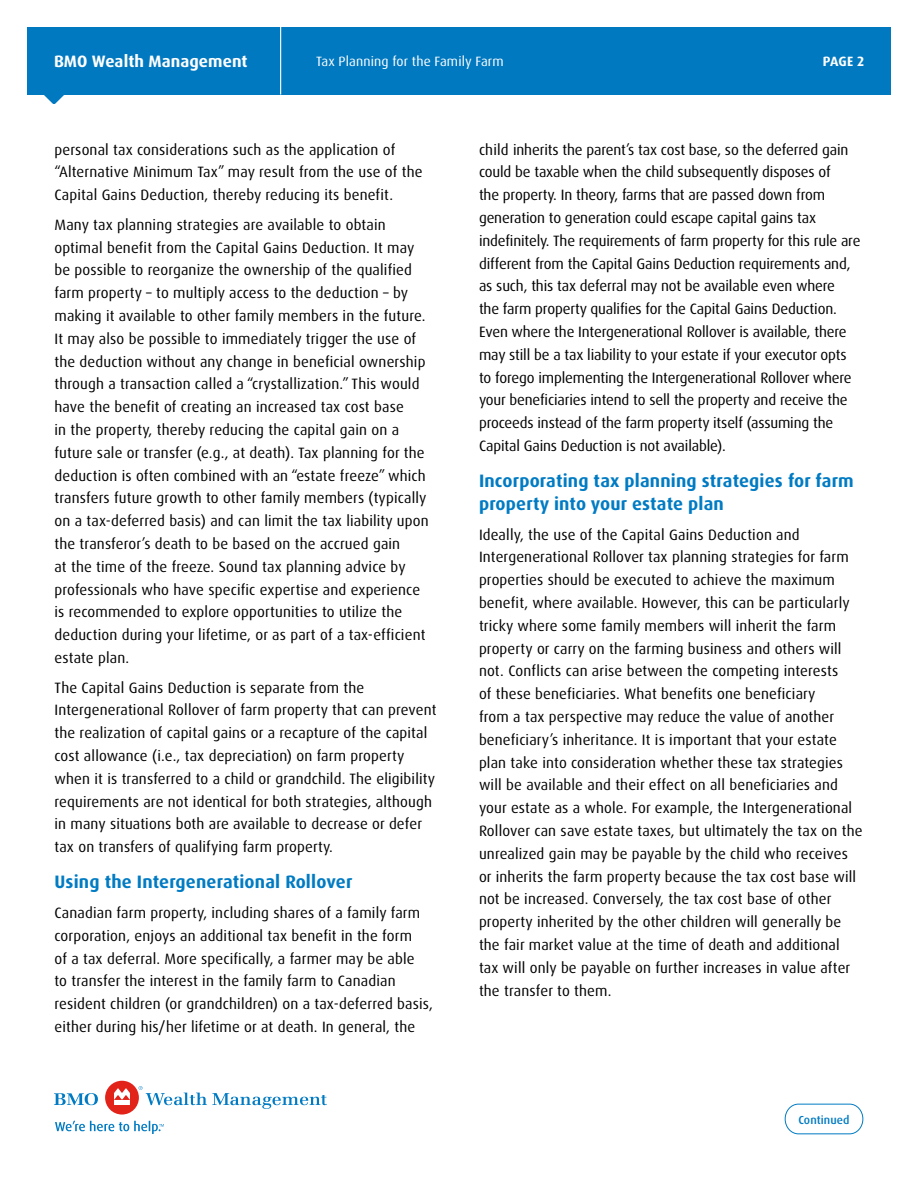
<style>
.page{position:relative;width:918px;height:1188px;background:#fff}
.page>*{position:absolute;margin:0;border:0;box-sizing:border-box;transform-origin:0 0}
.t1{font:700 18px/22.8px "Dax Pro";letter-spacing:.01em;color:#007bc3}
.t2{font:700 16.5px "Dax Pro";letter-spacing:.005em;color:#fff}
.t3{font:15px/22.8px "Dax Pro";letter-spacing:.01em;color:#000}
.t4{font:15px/22.8px "Dax Pro";letter-spacing:-.01em;color:#000}
.t5{font:13.5px "Dax Pro";letter-spacing:.01em;color:#fff}
.t6{font:700 13.5px "Dax Pro";color:#fff}
.t7{font:500 11.55px "Dax Pro";letter-spacing:.01em;color:#007bc3}
</style>
<div class="page">
<svg style="left:785px;top:1104px;width:78px;height:30px"></svg>
<div style="left:27px;top:27px;width:864px;height:67px;background:#0079c1"></div>
<svg style="left:43px;top:94px;width:22px;height:10px"></svg>
<hr style="left:280px;top:27px;width:1px;height:67px;background:#fff">
<svg style="left:54px;top:1093px;width:44px;height:12px"></svg>
<div style="left:105px;top:1081px;width:34px;height:34px;background:#e2231a;border-radius:50%"></div>
<svg style="left:114px;top:1088px;width:16px;height:17px"></svg>
<svg style="left:139px;top:1086px;width:188px;height:23px"></svg>
<svg style="left:55px;top:1121px;width:109px;height:13px"></svg>
<p class="t2" style="left:54px;top:51px;width:195px">BMO Wealth Management</p>
<p class="t5" style="left:316px;top:53px;width:189px">Tax Planning for the Family Farm</p>
<p class="t6" style="left:823px;top:53px;width:43px">PAGE 2</p>
<p class="t3" style="left:54px;top:138px;width:370px">personal tax considerations such as the application of “Alternative Minimum Tax” may result from the use of the<br>Capital Gains Deduction, thereby reducing its benefit.</p>
<p class="t3" style="left:54px;top:213px;width:376px">Many tax planning strategies are available to obtain optimal benefit from the Capital Gains Deduction. It may be possible to reorganize the ownership of the qualified farm property – to multiply access to the deduction – by making it available to other family members in the future.<br>It may also be possible to immediately trigger the use of the deduction without any change in beneficial ownership through a transaction called a “crystallization.” This would have the benefit of creating an increased tax cost base<br>in the property, thereby reducing the capital gain on a future sale or transfer (e.g., at death). Tax planning for the deduction is often combined with an “estate freeze” which transfers future growth to other family members (typically on a tax-deferred basis) and can limit the tax liability upon the transferor’s death to be based on the accrued gain<br>at the time of the freeze. Sound tax planning advice by professionals who have specific expertise and experience is recommended to explore opportunities to utilize the deduction during your lifetime, or as part of a tax-efficient estate plan.</p>
<p class="t3" style="left:54px;top:676px;width:384px">The Capital Gains Deduction is separate from the Intergenerational Rollover of farm property that can prevent the realization of capital gains or a recapture of the capital cost allowance (i.e., tax depreciation) on farm property when it is transferred to a child or grandchild. The eligibility requirements are not identical for both strategies, although in many situations both are available to decrease or defer tax on transfers of qualifying farm property.</p>
<h1 class="t1" style="left:54px;top:871px;width:299px">Using the Intergenerational Rollover</h1>
<p class="t3" style="left:54px;top:901px;width:380px">Canadian farm property, including shares of a family farm corporation, enjoys an additional tax benefit in the form<br>of a tax deferral. More specifically, a farmer may be able<br>to transfer the interest in the family farm to Canadian resident children (or grandchildren) on a tax-deferred basis, either during his/her lifetime or at death. In general, the</p>
<p class="t4" style="left:479px;top:138px;width:383px">child inherits the parent’s tax cost base, so the deferred gain could be taxable when the child subsequently disposes of<br>the property. In theory, farms that are passed down from generation to generation could escape capital gains tax indefinitely. The requirements of farm property for this rule are different from the Capital Gains Deduction requirements and, as such, this tax deferral may not be available even where<br>the farm property qualifies for the Capital Gains Deduction.<br>Even where the Intergenerational Rollover is available, there may still be a tax liability to your estate if your executor opts to forego implementing the Intergenerational Rollover where your beneficiaries intend to sell the property and receive the proceeds instead of the farm property itself (assuming the Capital Gains Deduction is not available).</p>
<h1 class="t1" style="left:479px;top:470px;width:376px">Incorporating tax planning strategies for farm property into your estate plan</h1>
<p class="t3" style="left:479px;top:523px;width:385px">Ideally, the use of the Capital Gains Deduction and Intergenerational Rollover tax planning strategies for farm properties should be executed to achieve the maximum benefit, where available. However, this can be particularly tricky where some family members will inherit the farm property or carry on the farming business and others will not. Conflicts can arise between the competing interests<br>of these beneficiaries. What benefits one beneficiary<br>from a tax perspective may reduce the value of another beneficiary’s inheritance. It is important that your estate plan take into consideration whether these tax strategies will be available and their effect on all beneficiaries and your estate as a whole. For example, the Intergenerational Rollover can save estate taxes, but ultimately the tax on the unrealized gain may be payable by the child who receives or inherits the farm property because the tax cost base will not be increased. Conversely, the tax cost base of other property inherited by the other children will generally be the fair market value at the time of death and additional tax will only be payable on further increases in value after the transfer to them.</p>
<p class="t7" style="left:798px;top:1112px;width:53px">Continued</p>
</div>
